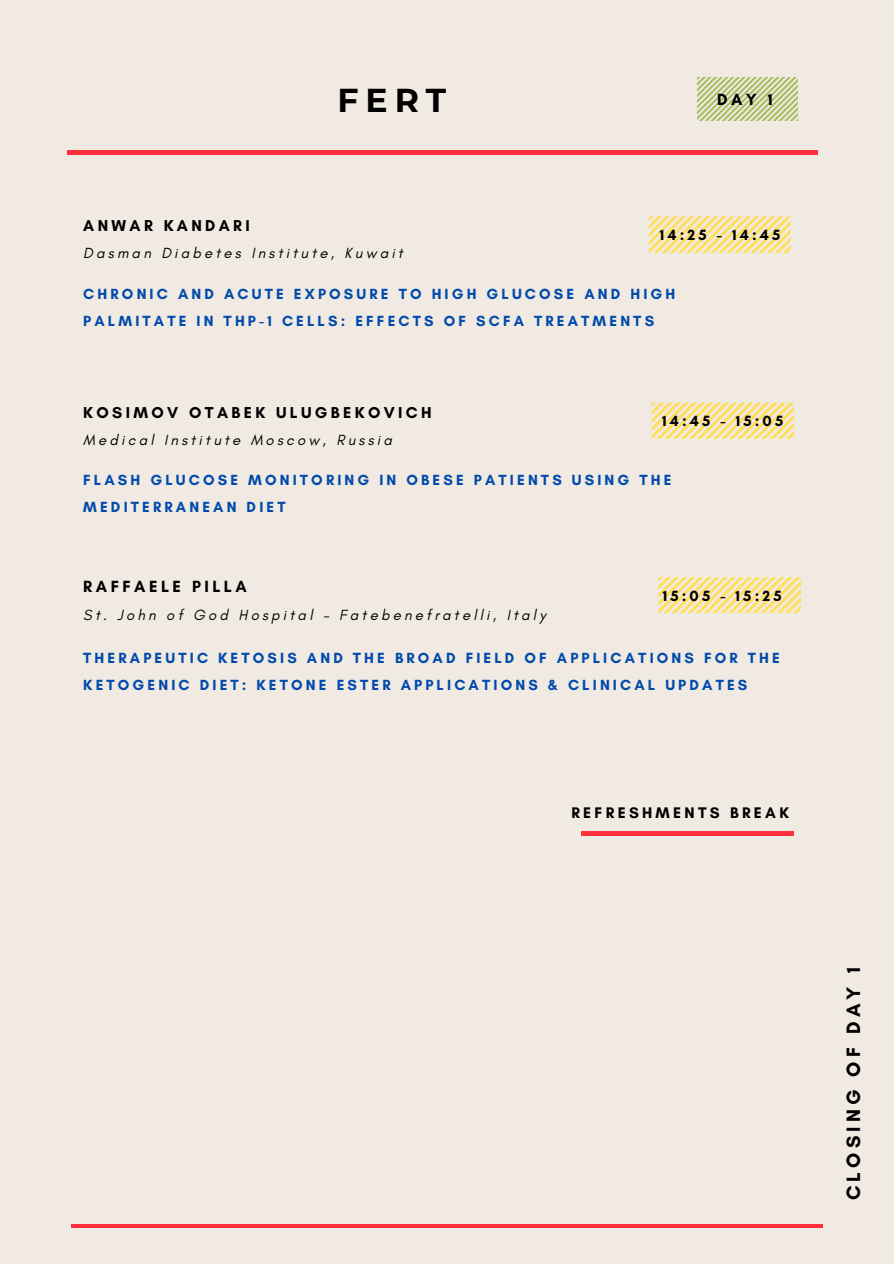
<style>
.page{position:relative;width:894px;height:1264px;background:#fff}
.page>*{position:absolute;margin:0;border:0;box-sizing:border-box;transform-origin:0 0}
.t1{font:700 33px "Montserrat";color:#000}
.t2{font:700 19.8px "Glacial Indifference";letter-spacing:.21em;color:#000}
.t3{font:700 16.5px "Glacial Indifference";letter-spacing:.21em;color:#000}
.t4{font:700 16.05px "Glacial Indifference";letter-spacing:.21em;color:#000}
.t5{font:700 15.6px "Glacial Indifference";letter-spacing:.21em;color:#000}
.t6{font:700 15.15px "Glacial Indifference";letter-spacing:.21em;color:#000}
.t7{font:700 15px/27px "Glacial Indifference";letter-spacing:.21em;color:#004aad}
.t8{font:italic 15px "Glacial Indifference";letter-spacing:.21em;color:#000}
</style>
<div class="page">
<div style="left:0;top:0;width:893px;height:1263px;background:#f1eae2"></div>
<hr style="left:71px;top:1224px;width:750px;height:3px;background:#ff303b">
<hr style="left:67px;top:151px;width:750px;height:3px;background:#ff303b">
<svg style="left:697px;top:77px;width:100px;height:44px"></svg>
<svg style="left:651px;top:402px;width:142px;height:36px"></svg>
<hr style="left:581px;top:831px;width:212px;height:4px;background:#ff303b">
<svg style="left:658px;top:577px;width:141px;height:36px"></svg>
<svg style="left:649px;top:216px;width:141px;height:36px"></svg>
<h1 class="t1" style="left:337px;top:80px;width:110px">FERT</h1>
<p class="t3" style="left:717px;top:89px;width:57px">DAY 1</p>
<p class="t4" style="left:83px;top:216px;width:168px">ANWAR KANDARI</p>
<p class="t8" style="left:83px;top:244px;width:321px">Dasman Diabetes Institute, Kuwait</p>
<p class="t7" style="left:83px;top:280px;width:593px">CHRONIC AND ACUTE EXPOSURE TO HIGH GLUCOSE AND HIGH<br>PALMITATE IN THP-1 CELLS: EFFECTS OF SCFA TREATMENTS</p>
<p class="t6" style="left:659px;top:226px;width:122px">14:25 - 14:45</p>
<p class="t4" style="left:83px;top:402px;width:350px">KOSIMOV OTABEK ULUGBEKOVICH</p>
<p class="t8" style="left:83px;top:430px;width:310px">Medical Institute Moscow, Russia</p>
<p class="t7" style="left:83px;top:466px;width:589px">FLASH GLUCOSE MONITORING IN OBESE PATIENTS USING THE<br>MEDITERRANEAN DIET</p>
<p class="t6" style="left:661px;top:412px;width:123px">14:45 - 15:05</p>
<p class="t3" style="left:83px;top:576px;width:165px">RAFFAELE PILLA</p>
<p class="t8" style="left:83px;top:605px;width:464px">St. John of God Hospital – Fatebenefratelli, Italy</p>
<p class="t7" style="left:83px;top:643px;width:698px">THERAPEUTIC KETOSIS AND THE BROAD FIELD OF APPLICATIONS FOR THE<br>KETOGENIC DIET: KETONE ESTER APPLICATIONS &amp; CLINICAL UPDATES</p>
<p class="t6" style="left:662px;top:586px;width:120px">15:05 - 15:25</p>
<p class="t5" style="left:571px;top:803px;width:219px">REFRESHMENTS BREAK</p>
<h2 class="t2" style="left:841px;top:1200px;width:234px;rotate:-90deg">CLOSING OF DAY 1</h2>
</div>
